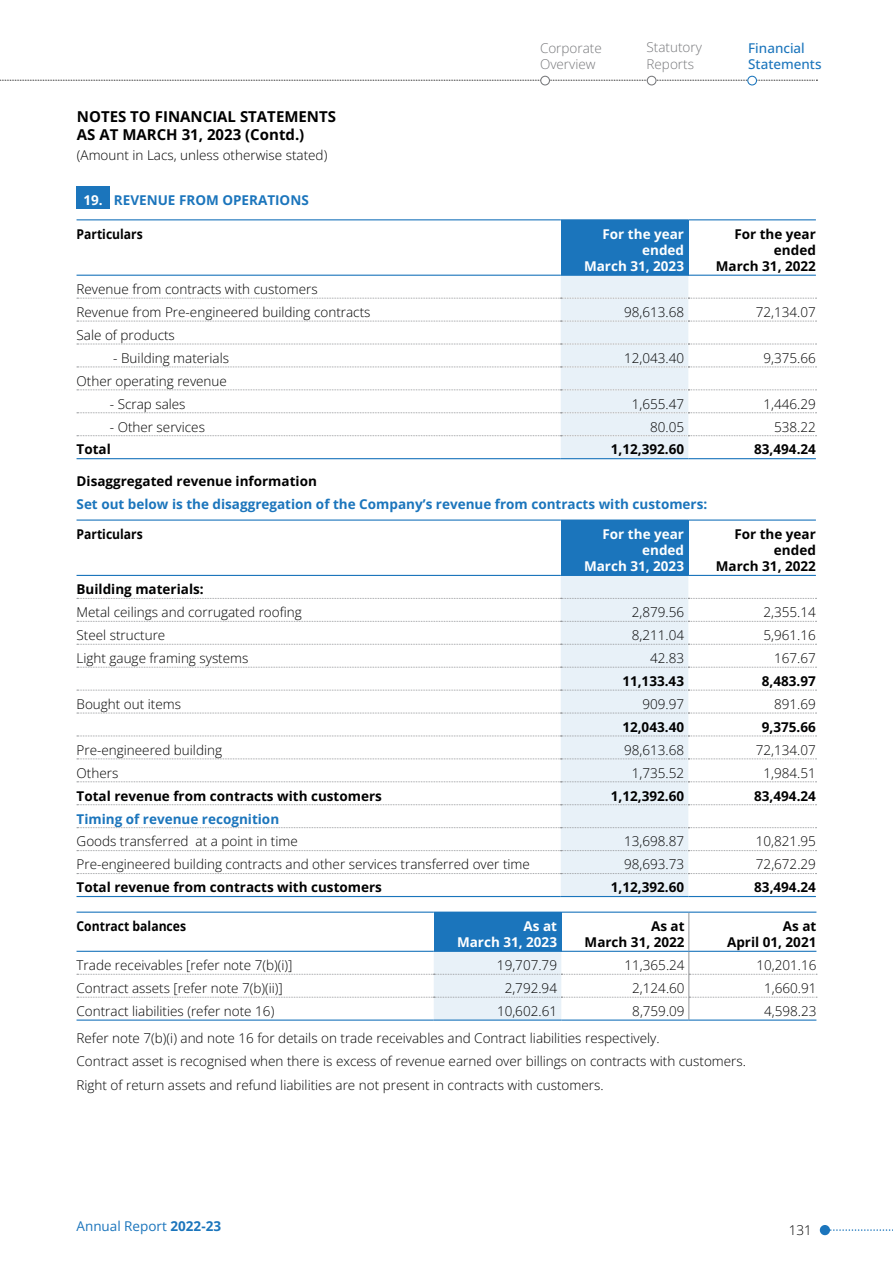
<style>
.page{position:relative;width:893px;height:1263px;background:#fff}
.page>*{position:absolute;margin:0;border:0;box-sizing:border-box;transform-origin:0 0}
.t1{font:700 15px "Open Sans";color:#000}
.t2{font:300 13.5px/23.7px "Open Sans";color:#000}
.t3{font:700 13.5px/16.2px "Open Sans";color:#000;text-align:right}
.t4{font:700 13.5px "Open Sans";color:#1b75bc}
.t5{font:700 13.5px/16.2px "Open Sans";color:#fff;text-align:right}
.t6{font:700 13.5px "Open Sans";color:#000;scale:.9 1}
.t7{font:300 13.5px/16.2px "Open Sans";color:#77787b}
.t8{font:500 13.5px/16.2px "Open Sans";color:#1b75bc}
.t9{font:13.5px "Open Sans";color:#1b75bc}
.s1{color:#fff}
.s2{font-weight:700}
</style>
<div class="page">
<svg style="left:0;top:80px;width:817px;height:1px"></svg>
<div style="left:541px;top:76px;width:8px;height:9px;background:#fff;border-radius:50%"></div>
<div style="left:540px;top:76px;width:10px;height:9px;border:1px solid #77787b;border-radius:50%"></div>
<div style="left:647px;top:76px;width:9px;height:9px;background:#fff;border-radius:50%"></div>
<div style="left:647px;top:76px;width:9px;height:9px;border:1px solid #77787b;border-radius:50%"></div>
<div style="left:748px;top:76px;width:8px;height:9px;background:#fff;border-radius:50%"></div>
<div style="left:747px;top:76px;width:10px;height:9px;border:1px solid #1b75bc;border-radius:50%"></div>
<svg style="left:830px;top:1229px;width:63px;height:2px"></svg>
<div style="left:820px;top:1226px;width:9px;height:8px;background:#1b75bc;border-radius:50%"></div>
<div style="left:820px;top:1225px;width:10px;height:10px;border:2px solid #1b75bc;border-radius:50%"></div>
<div style="left:77px;top:186px;width:33px;height:23px;background:#1b75bc"></div>
<div style="left:561px;top:220px;width:127px;height:55px;background:#1b75bc"></div>
<svg style="left:77px;top:276px;width:739px;height:182px"></svg>
<hr style="left:77px;top:219px;width:484px;height:1px;background:#1b75bc">
<hr style="left:77px;top:275px;width:484px;height:1px;background:#1b75bc">
<hr style="left:77px;top:458px;width:484px;height:1px;background:#1b75bc">
<hr style="left:561px;top:458px;width:127px;height:1px;background:#1b75bc">
<hr style="left:688px;top:458px;width:128px;height:1px;background:#1b75bc">
<hr style="left:561px;top:219px;width:127px;height:1px;background:#1b75bc">
<hr style="left:688px;top:219px;width:128px;height:1px;background:#1b75bc">
<hr style="left:561px;top:275px;width:127px;height:1px;background:#1b75bc">
<hr style="left:688px;top:275px;width:128px;height:1px;background:#1b75bc">
<div style="left:561px;top:520px;width:127px;height:55px;background:#1b75bc"></div>
<hr style="left:77px;top:519px;width:484px;height:2px;background:#1b75bc">
<hr style="left:561px;top:519px;width:127px;height:2px;background:#1b75bc">
<hr style="left:688px;top:519px;width:128px;height:2px;background:#1b75bc">
<hr style="left:77px;top:896px;width:484px;height:1px;background:#1b75bc">
<hr style="left:561px;top:896px;width:127px;height:1px;background:#1b75bc">
<hr style="left:688px;top:896px;width:128px;height:1px;background:#1b75bc">
<svg style="left:77px;top:575px;width:739px;height:321px"></svg>
<div style="left:434px;top:912px;width:127px;height:39px;background:#1b75bc"></div>
<hr style="left:77px;top:911px;width:357px;height:2px;background:#1b75bc">
<hr style="left:688px;top:913px;width:1px;height:38px;background:#939598">
<hr style="left:434px;top:911px;width:127px;height:2px;background:#1b75bc">
<hr style="left:561px;top:911px;width:128px;height:2px;background:#1b75bc">
<hr style="left:689px;top:911px;width:127px;height:2px;background:#1b75bc">
<hr style="left:77px;top:1019px;width:357px;height:2px;background:#1b75bc">
<hr style="left:434px;top:1019px;width:127px;height:2px;background:#1b75bc">
<hr style="left:561px;top:1019px;width:128px;height:2px;background:#1b75bc">
<hr style="left:689px;top:1019px;width:127px;height:2px;background:#1b75bc">
<svg style="left:77px;top:951px;width:740px;height:69px"></svg>
<p class="t1" style="left:77px;top:106px;width:144px">Notes to fi nancial</p>
<p class="t1" style="left:240px;top:106px;width:96px">statements</p>
<p class="t1" style="left:77px;top:124px;width:58px">as at Mar</p>
<p class="t1" style="left:157px;top:124px;width:149px">ch 31, 2023 (Contd.)</p>
<p class="t2" style="left:77px;top:143px;width:252px">(Amount in Lacs, unless otherwise stated)</p>
<p class="t7" style="left:540px;top:39px;width:63px">Corporate<br>Overview</p>
<p class="t7" style="left:646px;top:39px;width:57px">Statutory<br>Reports</p>
<p class="t8" style="left:748px;top:40px;width:75px">Financial<br>Statements</p>
<p class="t4" style="left:83px;top:190px;width:105px"><span class="s1">19.</span> Revenue fro</p>
<p class="t4" style="left:206px;top:190px;width:103px">m operations</p>
<p class="t6" style="left:77px;top:224px;width:75px">Particulars</p>
<p class="t5" style="left:584px;top:225px;width:102px">For the year ended<br>M arch 31, 2023</p>
<p class="t3" style="left:716px;top:225px;width:102px">For the year ended<br>M arch 31, 2022</p>
<p class="t2" style="left:77px;top:277px;width:295px;line-height:23px">Revenue from contracts with customers<br>Revenue from Pre-engineered building contracts</p>
<p class="t2" style="left:624px;top:300px;width:62px">98,613.68</p>
<p class="t2" style="left:756px;top:300px;width:62px">72,134.07</p>
<p class="t2" style="left:77px;top:323px;width:100px">Sale of products</p>
<p class="t2" style="left:113px;top:346px;width:117px">- Building materials</p>
<p class="t2" style="left:624px;top:346px;width:62px">12,043.40</p>
<p class="t2" style="left:764px;top:346px;width:54px">9,375.66</p>
<p class="t2" style="left:77px;top:368px;width:152px">Other operating revenue</p>
<p class="t2" style="left:110px;top:391px;width:77px">- Scrap sales</p>
<p class="t2" style="left:632px;top:391px;width:54px">1,655.47</p>
<p class="t2" style="left:764px;top:391px;width:54px">1,446.29</p>
<p class="t2" style="left:110px;top:414px;width:97px">- Other services</p>
<p class="t2" style="left:650px;top:414px;width:36px">80.05</p>
<p class="t2" style="left:774px;top:414px;width:43px">538.22</p>
<p class="t3" style="left:77px;top:441px;width:36px">Total</p>
<p class="t3" style="left:611px;top:441px;width:75px">1,12,392.60</p>
<p class="t3" style="left:754px;top:441px;width:63px">83,494.24</p>
<p class="t3" style="left:77px;top:472px;width:242px">Disaggregated revenue information</p>
<p class="t4" style="left:77px;top:495px;width:632px">Set out below is the disaggregation of the Company’s revenue from contracts with customers:</p>
<p class="t6" style="left:77px;top:524px;width:75px">Particulars</p>
<p class="t5" style="left:584px;top:525px;width:102px">For the year ended<br>M arch 31, 2023</p>
<p class="t3" style="left:716px;top:525px;width:102px">For the year ended<br>M arch 31, 2022</p>
<p class="t3" style="left:77px;top:581px;width:129px">Building materials:</p>
<p class="t2" style="left:77px;top:600px;width:227px">Metal ceilings and corrugated roofing</p>
<p class="t2" style="left:632px;top:600px;width:54px">2,879.56</p>
<p class="t2" style="left:763px;top:600px;width:54px">2,355.14</p>
<p class="t2" style="left:77px;top:623px;width:90px">Steel structure</p>
<p class="t2" style="left:632px;top:623px;width:54px">8,211.04</p>
<p class="t2" style="left:763px;top:623px;width:54px">5,961.16</p>
<p class="t2" style="left:77px;top:646px;width:173px">Light gauge framing systems</p>
<p class="t2" style="left:650px;top:646px;width:36px">42.83</p>
<p class="t2" style="left:774px;top:646px;width:43px">167.67</p>
<p class="t3" style="left:622px;top:672px;width:63px">11,133.43</p>
<p class="t3" style="left:762px;top:672px;width:56px">8,483.97</p>
<p class="t2" style="left:77px;top:692px;width:106px">Bought out items</p>
<p class="t2" style="left:642px;top:692px;width:43px">909.97</p>
<p class="t2" style="left:774px;top:692px;width:43px">891.69</p>
<p class="t3" style="left:622px;top:718px;width:63px">12,043.40</p>
<p class="t3" style="left:762px;top:718px;width:56px">9,375.66</p>
<p class="t2" style="left:77px;top:737px;width:147px">Pre-engineered building</p>
<p class="t2" style="left:624px;top:737px;width:62px">98,613.68</p>
<p class="t2" style="left:756px;top:737px;width:62px">72,134.07</p>
<p class="t2" style="left:77px;top:760px;width:43px">Others</p>
<p class="t2" style="left:632px;top:760px;width:54px">1,735.52</p>
<p class="t2" style="left:764px;top:760px;width:54px">1,984.51</p>
<p class="t3" style="left:77px;top:787px;width:307px">Total revenue from contracts with customers</p>
<p class="t3" style="left:611px;top:787px;width:75px">1,12,392.60</p>
<p class="t3" style="left:754px;top:787px;width:63px">83,494.24</p>
<p class="t4" style="left:77px;top:809px;width:204px">Timing of revenue recognition</p>
<p class="t2" style="left:77px;top:829px;width:223px">Goods transferred at a point in time</p>
<p class="t2" style="left:624px;top:829px;width:62px">13,698.87</p>
<p class="t2" style="left:756px;top:829px;width:62px">10,821.95</p>
<p class="t2" style="left:77px;top:852px;width:455px">Pre-engineered building contracts and other services transferred over time</p>
<p class="t2" style="left:624px;top:852px;width:62px">98,693.73</p>
<p class="t2" style="left:756px;top:852px;width:62px">72,672.29</p>
<p class="t3" style="left:77px;top:879px;width:307px">Total revenue from contracts with customers</p>
<p class="t3" style="left:611px;top:879px;width:75px">1,12,392.60</p>
<p class="t3" style="left:754px;top:879px;width:63px">83,494.24</p>
<p class="t6" style="left:77px;top:916px;width:123px">Contract balances</p>
<p class="t5" style="left:457px;top:917px;width:102px">As at<br>M arch 31, 2023</p>
<p class="t3" style="left:585px;top:917px;width:102px">As at<br>M arch 31, 2022</p>
<p class="t3" style="left:727px;top:917px;width:91px">As at<br>April 01, 2021</p>
<p class="t2" style="left:77px;top:953px;width:217px">Trade receivables [refer note 7(b)(i)]</p>
<p class="t2" style="left:497px;top:953px;width:62px">19,707.79</p>
<p class="t2" style="left:625px;top:953px;width:62px">11,365.24</p>
<p class="t2" style="left:756px;top:953px;width:62px">10,201.16</p>
<p class="t2" style="left:77px;top:976px;width:208px">Contract assets [refer note 7(b)(ii)]</p>
<p class="t2" style="left:505px;top:976px;width:54px">2,792.94</p>
<p class="t2" style="left:632px;top:976px;width:54px">2,124.60</p>
<p class="t2" style="left:764px;top:976px;width:54px">1,660.91</p>
<p class="t2" style="left:77px;top:999px;width:199px">Contract liabilities (refer note 16)</p>
<p class="t2" style="left:497px;top:999px;width:62px">10,602.61</p>
<p class="t2" style="left:632px;top:999px;width:54px">8,759.09</p>
<p class="t2" style="left:764px;top:999px;width:54px">4,598.23</p>
<p class="t2" style="left:77px;top:1025px;width:671px">Refer note 7(b)(i) and note 16 for details on trade receivables and Contract liabilities respectively.<br>Contract asset is recognised when there is excess of revenue earned over billings on contracts with customers.<br>Right of return assets and refund liabilities are not present in contracts with customers.</p>
<p class="t9" style="left:77px;top:1217px;width:146px">Annual Report <span class="s2">2022-23</span></p>
<p class="t2" style="left:789px;top:1218px;width:25px">131</p>
</div>
